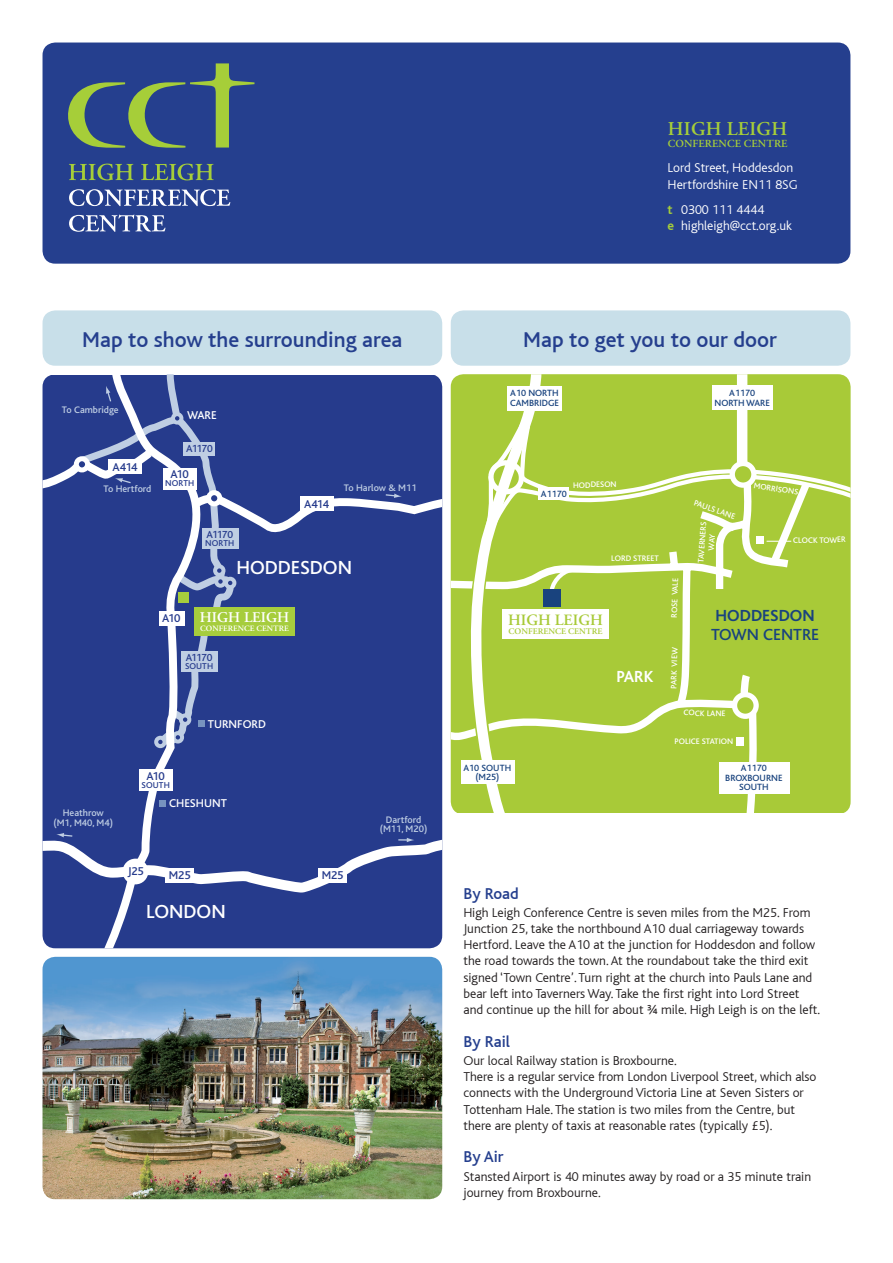
<style>
.page{position:relative;width:893px;height:1263px;background:#fff}
.page>*{position:absolute;margin:0;border:0;box-sizing:border-box;transform-origin:0 0}
.t1{font:500 22.5px "Bliss";color:#253f8e}
.t2{font:500 19.8px "Bliss";color:#fff}
.t3{font:600 19.5px "Adobe Garamond Pro";letter-spacing:.015em;color:#a6ce39}
.t4{font:500 16.8px/18.9px "Bliss";color:#19437e}
.t5{font:700 16.8px "Bliss";color:#fff}
.t6{font:500 16.5px "Bliss";color:#253f8e}
.t7{font:600 15.75px "Adobe Garamond Pro";color:#a8ca38}
.t8{font:600 14.85px "Adobe Garamond";color:#fff}
.t9{font:300 13.5px/16.2px "Bliss";color:#231f20}
.t10{font:300 13.5px "Bliss";color:#fff}
.t11{font:500 11.85px "Bliss";letter-spacing:-.025em;color:#263b8c}
.t12{font:500 11.85px "Bliss";color:#fff}
.t13{font:600 10.8px "Adobe Garamond Pro";letter-spacing:.015em;color:#a6ce39}
.t14{font:500 10.65px "Bliss";letter-spacing:-.07em;color:#263b8c}
.t15{font:500 9.9px/9.9px "Bliss";color:#bfcee3;text-align:center}
.t16{font:500 9.45px/9.4px "Bliss";color:#19437e;text-align:center}
.t17{font:500 8.85px "Bliss";letter-spacing:.01em;color:#263b8c}
.t18{font:600 8.55px "Adobe Garamond Pro";color:#a8ca38}
.t19{font:500 8.4px/9.4px "Bliss";color:#fff;text-align:center}
.t20{font:600 8.1px "Adobe Garamond";color:#fff}
.s1{font-weight:700;color:#a6ce39}
.s2{font-weight:700}
</style>
<div class="page">
<div style="left:451px;top:471px;width:9px;height:342px;background:#a8ca38"></div>
<svg style="left:460px;top:374px;width:391px;height:439px;background:#b3d052"></svg>
<div style="left:507px;top:386px;width:55px;height:24px;background:#fff"></div>
<div style="left:712px;top:385px;width:60px;height:24px;background:#fff"></div>
<div style="left:543px;top:589px;width:18px;height:17px;background:#19437e"></div>
<div style="left:502px;top:609px;width:107px;height:30px;background:#fff"></div>
<div style="left:209px;top:753px;width:233px;height:195px;background:#263b8c"></div>
<div style="left:43px;top:375px;width:166px;height:573px;background:#263b8c"></div>
<div style="left:159px;top:800px;width:7px;height:7px;background:#7793bf"></div>
<div style="left:139px;top:769px;width:34px;height:22px;background:#fff"></div>
<svg style="left:43px;top:829px;width:399px;height:103px;background:#42549b"></svg>
<svg style="left:71px;top:374px;width:371px;height:379px;background:#384c95"></svg>
<div style="left:194px;top:607px;width:101px;height:28px;background:#a6cd3d"></div>
<img style="left:43px;top:957px;width:399px;height:242px">
<div style="left:43px;top:43px;width:807px;height:221px;background:#253f8e;border-radius:13px"></div>
<svg style="left:69px;top:164px;width:64px;height:16px"></svg>
<svg style="left:141px;top:164px;width:73px;height:16px"></svg>
<svg style="left:69px;top:189px;width:161px;height:17px"></svg>
<svg style="left:69px;top:215px;width:96px;height:17px"></svg>
<svg style="left:68px;top:63px;width:186px;height:85px"></svg>
<div style="left:43px;top:310px;width:399px;height:56px;background:#c8dfe9;border-radius:13px"></div>
<div style="left:451px;top:310px;width:399px;height:56px;background:#c8dfe9;border-radius:13px"></div>
<p class="t3" style="left:668px;top:118px;width:121px">HIGH LEIGH</p>
<p class="t13" style="left:668px;top:138px;width:121px">CONFERENCE CENTRE</p>
<p class="t10" style="left:668px;top:161px;width:127px">Lord Street, Hoddesdon</p>
<p class="t10" style="left:668px;top:177px;width:132px">Hertfordshire EN11 8SG</p>
<p class="t10" style="left:668px;top:202px;width:98px"><span class="s1">t</span> 0300 111 4444</p>
<p class="t10" style="left:668px;top:219px;width:126px"><span class="s1">e</span> highleigh@cct.org.uk</p>
<p class="t1" style="left:82px;top:327px;width:322px">Map to show the surrounding area</p>
<p class="t1" style="left:523px;top:327px;width:255px">Map to get you to our door</p>
<p class="t15" style="left:62px;top:405px;width:58px">To Cambridge</p>
<p class="t11" style="left:113px;top:461px;width:26px">A414</p>
<p class="t15" style="left:104px;top:484px;width:49px">To Hertford</p>
<p class="t12" style="left:187px;top:409px;width:31px">WARE</p>
<p class="t14" style="left:186px;top:443px;width:28px">A1170</p>
<p class="t11" style="left:171px;top:468px;width:20px">A10</p>
<p class="t17" style="left:165px;top:479px;width:31px">NORTH</p>
<p class="t14" style="left:207px;top:529px;width:28px">A1170</p>
<p class="t17" style="left:205px;top:539px;width:31px">NORTH</p>
<p class="t11" style="left:304px;top:498px;width:26px">A414</p>
<p class="t15" style="left:344px;top:482px;width:74px">To Harlow &amp; M11</p>
<p class="t2" style="left:236px;top:557px;width:117px">HODDESDON</p>
<p class="t11" style="left:162px;top:612px;width:20px">A10</p>
<p class="t8" style="left:200px;top:609px;width:91px">HIGH LEIGH</p>
<p class="t20" style="left:200px;top:624px;width:90px">CONFERENCE CENTRE</p>
<p class="t14" style="left:186px;top:652px;width:28px">A1170</p>
<p class="t17" style="left:185px;top:661px;width:30px">SOUTH</p>
<p class="t12" style="left:208px;top:718px;width:60px">TURNFORD</p>
<p class="t15" style="left:53px;top:808px;width:61px">Heathrow (M1, M40, M4)</p>
<p class="t11" style="left:147px;top:770px;width:20px">A10</p>
<p class="t17" style="left:142px;top:780px;width:30px">SOUTH</p>
<p class="t12" style="left:169px;top:797px;width:59px">CHESHUNT</p>
<p class="t11" style="left:128px;top:865px;width:18px">J25</p>
<p class="t11" style="left:169px;top:869px;width:23px">M25</p>
<p class="t11" style="left:322px;top:869px;width:23px">M25</p>
<p class="t2" style="left:146px;top:901px;width:81px">LONDON</p>
<p class="t15" style="left:380px;top:814px;width:49px">Dartford (M11, M20)</p>
<p class="t16" style="left:510px;top:389px;width:50px;text-align:left">A10 NORTH<br>CAMBRIDGE</p>
<p class="t16" style="left:714px;top:388px;width:57px">A1170<br>NORTH WARE</p>
<p class="t19" style="left:573px;top:480px;width:45px;rotate:-1deg">HODDESON</p>
<p class="t19" style="left:754px;top:481px;width:46px;rotate:9deg">MORRISONS</p>
<p class="t16" style="left:541px;top:489px;width:27px">A1170</p>
<p class="t19" style="left:611px;top:554px;width:49px">LORD STREET</p>
<p class="t7" style="left:508px;top:611px;width:96px">HIGH LEIGH</p>
<p class="t18" style="left:509px;top:626px;width:95px">CONFERENCE CENTRE</p>
<p class="t5" style="left:616px;top:668px;width:39px">PARK</p>
<p class="t19" style="left:670px;top:617px;width:41px;rotate:-88deg">ROSE VALE</p>
<p class="t19" style="left:669px;top:688px;width:42px;rotate:-88deg">PARK VIEW</p>
<p class="t19" style="left:696px;top:498px;width:44px;rotate:18deg">PAULS LANE</p>
<p class="t19" style="left:696px;top:562px;width:43px;rotate:-86deg">TAVERNERS<br>WAY</p>
<p class="t19" style="left:793px;top:536px;width:54px;rotate:-1deg">CLOCK TOWER</p>
<p class="t4" style="left:711px;top:606px;width:110px"><span class="s2">HODDESDON<br></span>TOWN CENTRE</p>
<p class="t19" style="left:684px;top:708px;width:43px;rotate:2deg">COCK LANE</p>
<p class="t19" style="left:675px;top:737px;width:60px">POLICE STATION</p>
<p class="t16" style="left:463px;top:763px;width:49px">A10 SOUTH (M25)</p>
<p class="t16" style="left:725px;top:764px;width:59px">A1170<br>BROXBOURNE<br>SOUTH</p>
<p class="t6" style="left:463px;top:884px;width:57px">By Road</p>
<p class="t9" style="left:463px;top:904px;width:358px">High Leigh Conference Centre is seven miles from the M25. From Junction 25, take the northbound A10 dual carriageway towards Hertford. Leave the A10 at the junction for Hoddesdon and follow the road towards the town. At the roundabout take the third exit signed ‘Town Centre’. Turn right at the church into Pauls Lane and bear left into Taverners Way. Take the first right into Lord Street and continue up the hill for about ¾ mile. High Leigh is on the left.</p>
<p class="t6" style="left:463px;top:1032px;width:48px">By Rail</p>
<p class="t9" style="left:463px;top:1053px;width:355px">Our local Railway station is Broxbourne.<br>There is a regular service from London Liverpool Street, which also connects with the Underground Victoria Line at Seven Sisters or Tottenham Hale. The station is two miles from the Centre, but there are plenty of taxis at reasonable rates (typically £5).</p>
<p class="t6" style="left:463px;top:1148px;width:42px">By Air</p>
<p class="t9" style="left:463px;top:1168px;width:349px">Stansted Airport is 40 minutes away by road or a 35 minute train journey from Broxbourne.</p>
</div>
